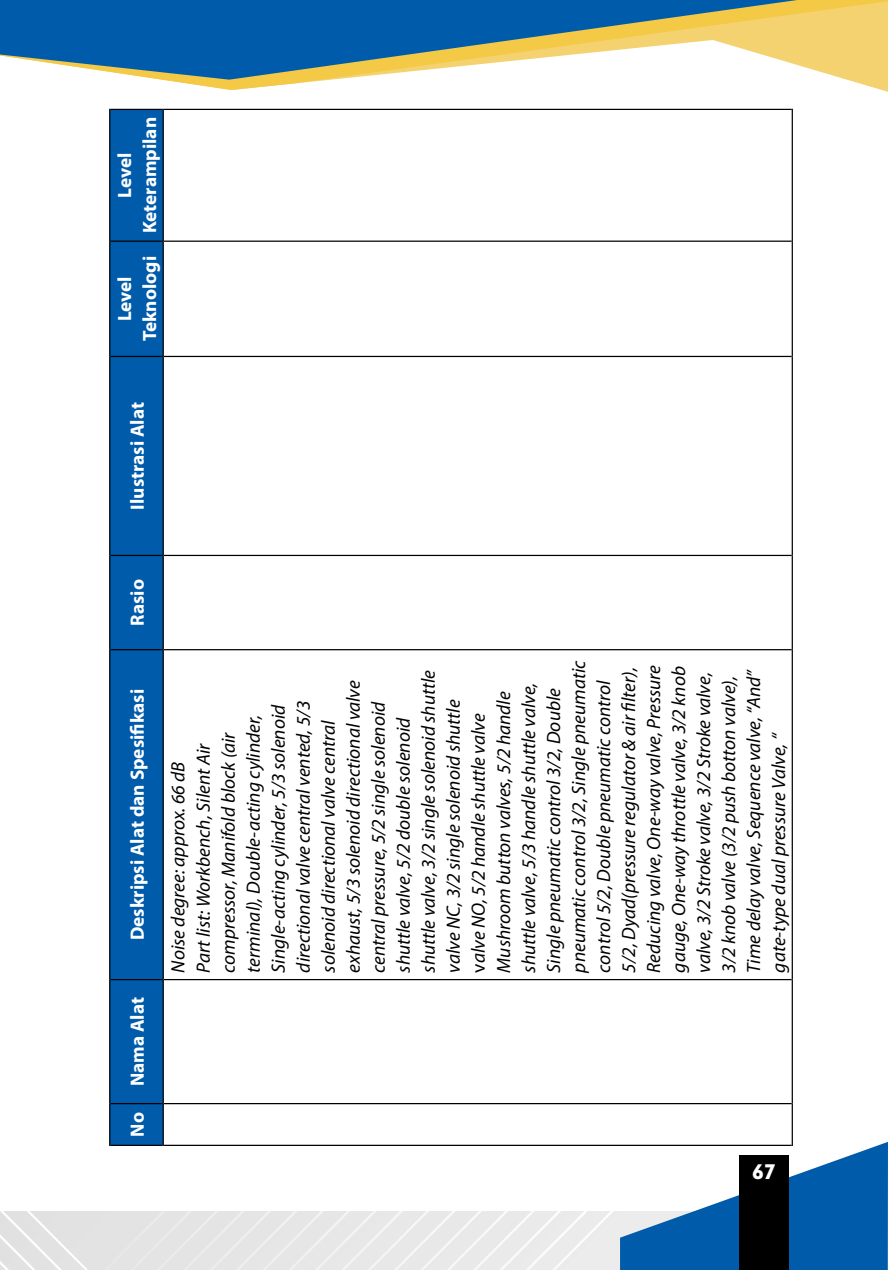
<style>
.page{position:relative;width:888px;height:1270px;background:#fff}
.page>*{position:absolute;margin:0;border:0;box-sizing:border-box;transform-origin:0 0}
.t1{font:italic 19.25px/25px "Myriad Pro";color:#000}
.t2{font:700 19.25px/25px "Myriad Pro";color:#fff;text-align:center}
.t3{font:900 19.25px "Geometrix";color:#fff}
.s1{font-style:normal}
</style>
<div class="page">
<img style="left:0;top:1211px;width:620px;height:59px">
<svg style="left:620px;top:1142px;width:268px;height:128px"></svg>
<svg style="left:165px;top:0;width:723px;height:90px"></svg>
<svg style="left:0;top:0;width:797px;height:80px;fill:#005cab"></svg>
<div style="left:739px;top:1156px;width:50px;height:114px;background:#000"></div>
<div style="left:110px;top:110px;width:53px;height:1035px;background:#005cab"></div>
<hr style="left:164px;top:1145px;width:628px;height:1px;background:#000">
<hr style="left:164px;top:1103px;width:628px;height:1px;background:#000">
<hr style="left:164px;top:979px;width:628px;height:1px;background:#000">
<hr style="left:164px;top:649px;width:628px;height:1px;background:#000">
<hr style="left:164px;top:555px;width:628px;height:1px;background:#000">
<hr style="left:164px;top:356px;width:628px;height:1px;background:#000">
<hr style="left:164px;top:241px;width:628px;height:1px;background:#000">
<hr style="left:164px;top:109px;width:628px;height:1px;background:#000">
<hr style="left:109px;top:1104px;width:1px;height:42px;background:#000">
<hr style="left:110px;top:1145px;width:53px;height:1px;background:#000">
<hr style="left:109px;top:980px;width:1px;height:124px;background:#000">
<hr style="left:110px;top:1103px;width:53px;height:1px;background:#000">
<hr style="left:109px;top:650px;width:1px;height:330px;background:#000">
<hr style="left:110px;top:979px;width:53px;height:1px;background:#000">
<hr style="left:109px;top:555px;width:1px;height:95px;background:#000">
<hr style="left:110px;top:649px;width:53px;height:1px;background:#000">
<hr style="left:109px;top:356px;width:1px;height:199px;background:#000">
<hr style="left:110px;top:555px;width:53px;height:1px;background:#000">
<hr style="left:109px;top:241px;width:1px;height:115px;background:#000">
<hr style="left:110px;top:356px;width:53px;height:1px;background:#000">
<hr style="left:109px;top:109px;width:1px;height:132px;background:#000">
<hr style="left:110px;top:241px;width:53px;height:1px;background:#000">
<hr style="left:110px;top:109px;width:53px;height:1px;background:#000">
<hr style="left:163px;top:1104px;width:1px;height:42px;background:#000">
<hr style="left:163px;top:980px;width:1px;height:124px;background:#000">
<hr style="left:163px;top:650px;width:1px;height:330px;background:#000">
<hr style="left:163px;top:555px;width:1px;height:95px;background:#000">
<hr style="left:163px;top:356px;width:1px;height:199px;background:#000">
<hr style="left:163px;top:241px;width:1px;height:115px;background:#000">
<hr style="left:163px;top:109px;width:1px;height:132px;background:#000">
<hr style="left:792px;top:1104px;width:1px;height:42px;background:#000">
<hr style="left:792px;top:980px;width:1px;height:124px;background:#000">
<hr style="left:792px;top:650px;width:1px;height:330px;background:#000">
<hr style="left:792px;top:555px;width:1px;height:95px;background:#000">
<hr style="left:792px;top:356px;width:1px;height:199px;background:#000">
<hr style="left:792px;top:241px;width:1px;height:115px;background:#000">
<hr style="left:792px;top:109px;width:1px;height:132px;background:#000">
<p class="t2" style="left:112px;top:233px;width:118px;rotate:-90deg">Level<br>Keterampilan</p>
<p class="t2" style="left:112px;top:341px;width:87px;rotate:-90deg">Level<br>Teknologi</p>
<p class="t2" style="left:124px;top:509px;width:109px;rotate:-90deg">Ilustrasi Alat</p>
<p class="t2" style="left:124px;top:626px;width:48px;rotate:-90deg">Rasio</p>
<p class="t2" style="left:124px;top:940px;width:253px;rotate:-90deg">Deskripsi Alat dan Spesifikasi</p>
<p class="t2" style="left:124px;top:1086px;width:90px;rotate:-90deg">Nama Alat</p>
<p class="t2" style="left:124px;top:1137px;width:26px;rotate:-90deg">No</p>
<p class="t1" style="left:165px;top:973px;width:313px;rotate:-90deg">Noise degree: approx. 66 dB<br>Part list: Workbench, Silent Air compressor, Manifold block (air terminal), Double-acting cylinder, Single-acting cylinder, 5/3 solenoid directional valve central vented, 5/3 solenoid directional valve central exhaust, 5/3 solenoid directional valve central pressure, 5/2 single solenoid shuttle valve, 5/2 double solenoid shuttle valve, 3/2 single solenoid shuttle valve NC, 3/2 single solenoid shuttle <span class="s1">v</span>alve NO, 5/2 handle shuttle valve Mushroom button valves, 5/2 handle shuttle valve, 5/3 handle shuttle valve, Single pneumatic control 3/2, Double pneumatic control 3/2, Single pneumatic control 5/2, Double pneumatic control 5/2, Dyad(pressure regulator &amp; air filter), Reducing valve, One-way valve, Pressure gauge, One-way throttle valve, 3/2 knob valve, 3/2 Stroke valve, 3/2 Stroke valve, 3/2 knob valve (3/2 push botton valve), Time delay valve, Sequence valve, “And” gate-type dual pressure Valve, “</p>
<p class="t3" style="left:752px;top:1159px;width:25px">67</p>
</div>
